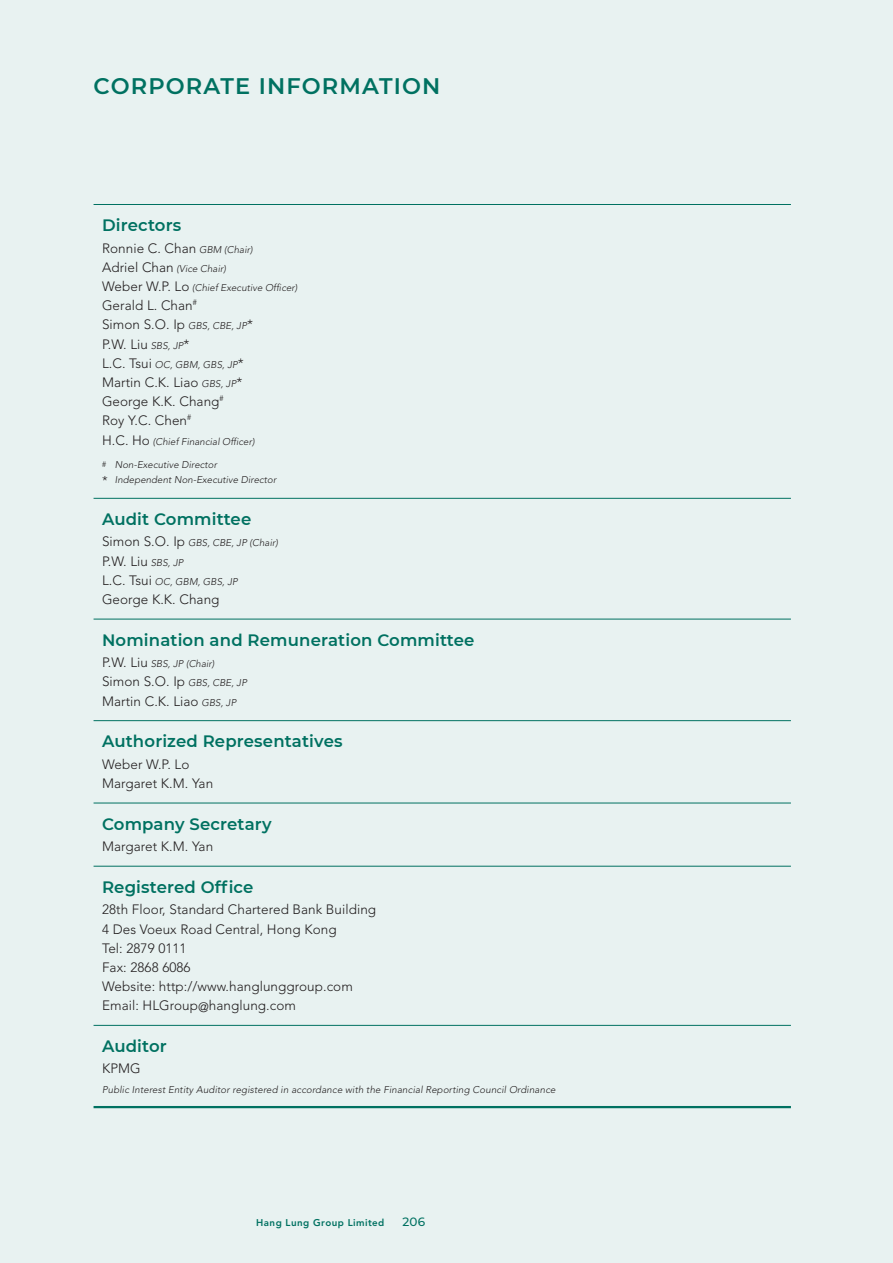
<style>
.page{position:relative;width:893px;height:1263px;background:#e8f2f1}
.page>*{position:absolute;margin:0;border:0;box-sizing:border-box;transform-origin:0 0}
.t1{font:600 22.5px "Montserrat";letter-spacing:.05em;color:#007161}
.t2{font:600 16.5px "Montserrat";letter-spacing:.01em;color:#007161}
.t3{font:300 13.5px/19.2px "Avenir LT Std";letter-spacing:.005em;color:#231f20}
.t4{font:500 12px "Montserrat";color:#007161}
.t5{font:italic 300 9.75px/19.2px "Avenir LT Std";letter-spacing:.005em;color:#231f20}
.t6{font:800 9.75px "Avenir LT Std";letter-spacing:.045em;color:#007161}
.s1{font-style:italic;font-size:9.75px}
.s2{font-style:normal;font-size:13.5px}
.s3{font-style:normal;font-size:12.75px}
</style>
<div class="page">
<hr style="left:94px;top:204px;width:697px;height:1px;background:#007161">
<hr style="left:94px;top:498px;width:697px;height:1px;background:#007161">
<hr style="left:94px;top:619px;width:697px;height:1px;background:#007161">
<hr style="left:94px;top:720px;width:697px;height:1px;background:#007161">
<hr style="left:94px;top:803px;width:697px;height:1px;background:#007161">
<hr style="left:94px;top:866px;width:697px;height:1px;background:#007161">
<hr style="left:94px;top:1025px;width:697px;height:1px;background:#007161">
<hr style="left:94px;top:1106px;width:697px;height:2px;background:#007161">
<h1 class="t1" style="left:94px;top:70px;width:348px">CORPORATE INFORMATION</h1>
<p class="t2" style="left:102px;top:214px;width:81px">Directors</p>
<p class="t3" style="left:102px;top:238px;width:152px">Ronnie C. Chan <span class="s1">GBM (Chair)</span></p>
<p class="t5" style="left:102px;top:259px;width:197px"><span class="s2">Adriel Chan</span> (Vice Chair)<br><span class="s2">Weber W.P. Lo</span> (Chief Executive Officer)</p>
<p class="t3" style="left:102px;top:296px;width:152px">Gerald L. Chan<sup>#<br></sup>Simon S.O. Ip <span class="s1">GBS, CBE, JP</span>*<br>P.W. Liu <span class="s1">SBS, JP</span>*</p>
<p class="t5" style="left:102px;top:355px;width:143px"><span class="s2">L.C. Tsui</span> OC, GBM, GBS, JP<span class="s2">*</span></p>
<p class="t3" style="left:102px;top:373px;width:142px">Martin C.K. Liao <span class="s1">GBS, JP</span>*<br>George K.K. Chang<sup>#<br></sup>Roy Y.C. Chen<sup>#</sup></p>
<p class="t5" style="left:102px;top:432px;width:154px"><span class="s2">H.C. Ho</span> (Chief Financial Officer)</p>
<p class="t5" style="left:102px;top:458px;width:176px;line-height:15px"><sup>#</sup> Non-Executive Director<br><span class="s3">*</span> Independent Non-Executive Director</p>
<p class="t2" style="left:102px;top:507px;width:151px">Audit Committee</p>
<p class="t5" style="left:102px;top:534px;width:177px"><span class="s2">Simon S.O. Ip</span> GBS, CBE, JP (Chair)</p>
<p class="t3" style="left:102px;top:551px;width:83px">P.W. Liu <span class="s1">SBS, JP</span></p>
<p class="t5" style="left:102px;top:572px;width:137px"><span class="s2">L.C. Tsui</span> OC, GBM, GBS, JP</p>
<p class="t3" style="left:102px;top:590px;width:119px">George K.K. Chang</p>
<p class="t2" style="left:102px;top:628px;width:374px">Nomination and Remuneration Committee</p>
<p class="t5" style="left:102px;top:654px;width:114px"><span class="s2">P.W. Liu</span> SBS, JP (Chair)</p>
<p class="t3" style="left:102px;top:672px;width:146px">Simon S.O. Ip <span class="s1">GBS, CBE, JP<br></span>Martin C.K. Liao <span class="s1">GBS, JP</span></p>
<p class="t2" style="left:102px;top:730px;width:242px">Authorized Representatives</p>
<p class="t3" style="left:102px;top:754px;width:113px">Weber W.P. Lo<br>Margaret K.M. Yan</p>
<p class="t2" style="left:102px;top:812px;width:171px">Company Secretary</p>
<p class="t3" style="left:102px;top:837px;width:113px">Margaret K.M. Yan</p>
<p class="t2" style="left:102px;top:875px;width:153px">Registered Office</p>
<p class="t3" style="left:102px;top:900px;width:276px">28th Floor, Standard Chartered Bank Building<br>4 Des Voeux Road Central, Hong Kong<br>Tel: 2879 0111<br>Fax: 2868 6086<br>Website: http://www.hanglunggroup.com<br>Email: HLGroup@hanglung.com</p>
<p class="t2" style="left:102px;top:1034px;width:66px">Auditor</p>
<p class="t3" style="left:102px;top:1059px;width:40px">KPMG</p>
<p class="t5" style="left:102px;top:1080px;width:455px">Public Interest Entity Auditor registered in accordance with the Financial Reporting Council Ordinance</p>
<p class="t6" style="left:256px;top:1217px;width:130px">Hang Lung Group Limited</p>
<p class="t4" style="left:403px;top:1214px;width:24px">206</p>
</div>
